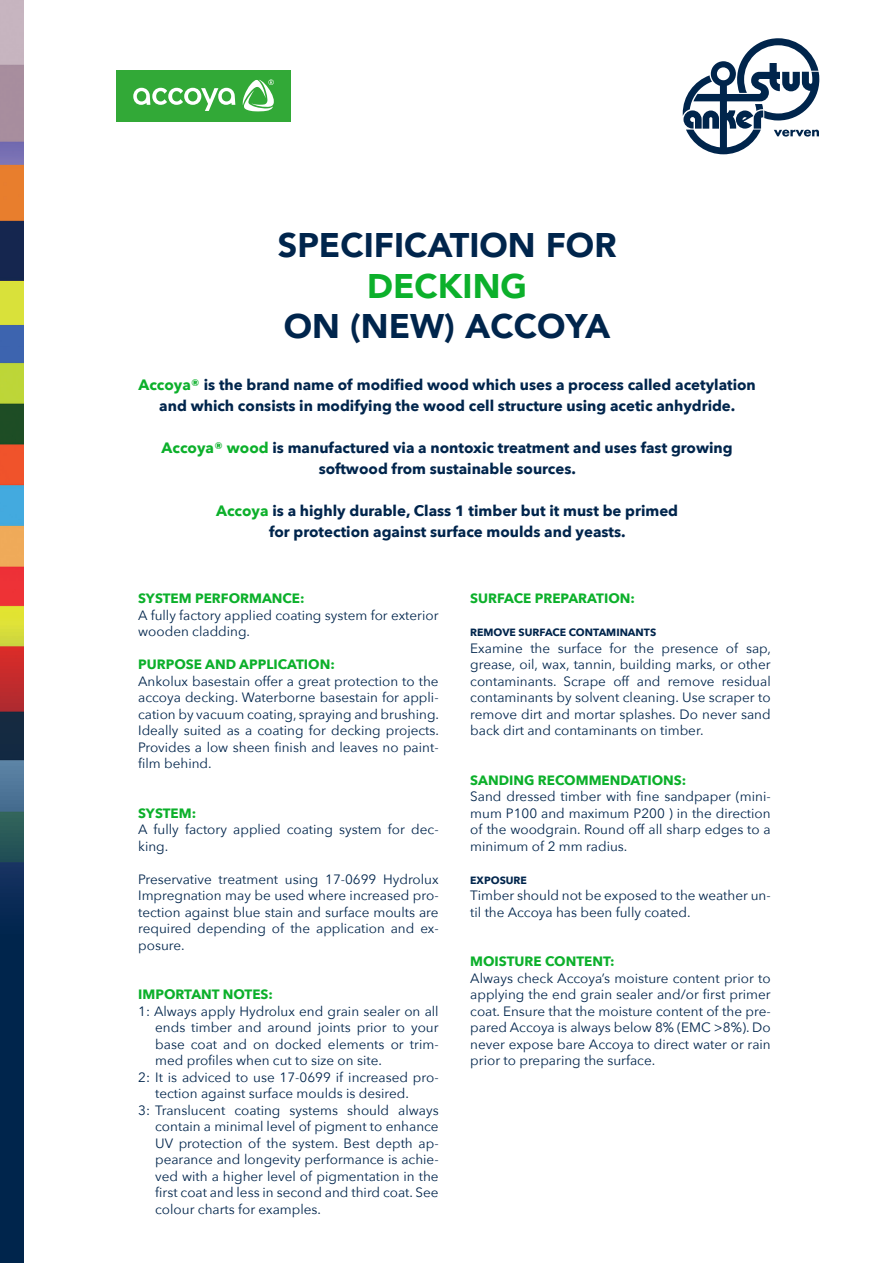
<style>
.page{position:relative;width:893px;height:1263px;background:#fff}
.page>*{position:absolute;margin:0;border:0;box-sizing:border-box;transform-origin:0 0}
.BODY{font:900 34.05px "Avenir";color:#00254c}
.BODY-2{font:900 34.05px "Avenir";color:#0cb02b}
.BODY-3{font:700 15px/21px "Avenir Next";color:#00254c;text-align:center}
.BODY-4{font:13.5px/16.5px "Avenir Next";color:#00254c}
.BODY-5{font:700 13.5px "Avenir Next";color:#0cb02b}
.BODY-6{font:700 10.5px "Avenir Next";color:#00254c}
.s1{color:#0cb02b}
.s2{font-weight:700;color:#0cb02b}
</style>
<div class="page">
<div style="left:0;top:0;width:23px;height:1263px;background:#00254c"></div>
<img style="left:0;top:0;width:23px;height:900px">
<svg style="left:683px;top:38px;width:136px;height:116px"></svg>
<div style="left:116px;top:71px;width:175px;height:51px;background:#32a937"></div>
<svg style="left:133px;top:88px;width:102px;height:23px"></svg>
<svg style="left:243px;top:79px;width:31px;height:32px"></svg>
<p class="BODY" style="left:278px;top:216px;width:340px">SPECIFICATION FOR</p>
<p class="BODY-2" style="left:367px;top:257px;width:161px">DECKING</p>
<p class="BODY" style="left:284px;top:297px;width:328px">ON (NEW) ACCOYA</p>
<p class="BODY-3" style="left:138px;top:374px;width:619px"><span class="s1">Accoya®</span> is the brand name of modified wood which uses a process called acetylation and which consists in modifying the wood cell structure using acetic anhydride.</p>
<p class="BODY-3" style="left:162px;top:437px;width:573px"><span class="s1">Accoya® wood</span> is manufactured via a nontoxic treatment and uses fast growing</p>
<p class="BODY-3" style="left:319px;top:458px;width:259px">softwood from sustainable sources.</p>
<p class="BODY-3" style="left:216px;top:500px;width:463px"><span class="s1">Accoya</span> is a highly durable, Class 1 timber but it must be primed</p>
<p class="BODY-3" style="left:269px;top:521px;width:358px">for protection against surface moulds and yeasts.</p>
<p class="BODY-4" style="left:138px;top:590px;width:302px"><span class="s2">SYSTEM PERFORMANCE:<br></span>A fully factory applied coating system for exterior wooden cladding.</p>
<p class="BODY-4" style="left:138px;top:656px;width:302px"><span class="s2">PURPOSE AND APPLICATION:<br></span>Ankolux basestain offer a great protection to the accoya decking. Waterborne basestain for appli&shy;cation by vacuum coating, spraying and brushing.<br>Ideally suited as a coating for decking projects.<br>Provides a low sheen finish and leaves no paint&shy;film behind.</p>
<p class="BODY-4" style="left:138px;top:804px;width:302px"><span class="s2">SYSTEM:<br></span>A fully factory applied coating system for dec&shy;king.</p>
<p class="BODY-4" style="left:138px;top:870px;width:302px;text-align:justify">Preservative treatment using 17-0699 Hydrolux Impregnation may be used where increased pro&shy;tection against blue stain and surface moults are required depending of the application and ex&shy;posure.</p>
<p class="BODY-5" style="left:138px;top:983px;width:136px">IMPORTANT NOTES:</p>
<p class="BODY-4" style="left:155px;top:1002px;width:285px;text-align:justify;text-indent:-17px">1: Always apply Hydrolux end grain sealer on all ends timber and around joints prior to your base coat and on docked elements or trim&shy;med profiles when cut to size on site.</p>
<p class="BODY-4" style="left:155px;top:1068px;width:285px;text-indent:-17px">2: It is adviced to use 17-0699 if increased pro&shy;tection against surface moulds is desired.</p>
<p class="BODY-4" style="left:155px;top:1101px;width:285px;text-align:justify;text-indent:-17px">3: Translucent coating systems should always contain a minimal level of pigment to enhance UV protection of the system. Best depth ap&shy;pearance and longevity performance is achie&shy;ved with a higher level of pigmentation in the first coat and less in second and third coat. See colour charts for examples.</p>
<p class="BODY-5" style="left:470px;top:587px;width:166px">SURFACE PREPARATION:</p>
<p class="BODY-6" style="left:470px;top:623px;width:187px">REMOVE SURFACE CONTAMINANTS</p>
<p class="BODY-4" style="left:470px;top:639px;width:302px;text-align:justify">Examine the surface for the presence of sap, grease, oil, wax, tannin, building marks, or other contaminants. Scrape off and remove residual contaminants by solvent cleaning. Use scraper to remove dirt and mortar splashes. Do never sand back dirt and contaminants on timber.</p>
<p class="BODY-4" style="left:470px;top:771px;width:302px"><span class="s2">SANDING RECOMMENDATIONS:<br></span>Sand dressed timber with fine sandpaper (mini&shy;mum P100 and maximum P200 ) in the direction of the woodgrain. Round off all sharp edges to a minimum of 2 mm radius.</p>
<p class="BODY-6" style="left:470px;top:871px;width:58px">EXPOSURE</p>
<p class="BODY-4" style="left:470px;top:887px;width:302px">Timber should not be exposed to the weather un&shy;til the Accoya has been fully coated.</p>
<p class="BODY-5" style="left:470px;top:950px;width:146px">MOISTURE CONTENT:</p>
<p class="BODY-4" style="left:470px;top:969px;width:302px;text-align:justify">Always check Accoya’s moisture content prior to applying the end grain sealer and/or first primer coat. Ensure that the moisture content of the pre&shy;pared Accoya is always below 8% (EMC &gt;8%). Do never expose bare Accoya to direct water or rain prior to preparing the surface.</p>
</div>
